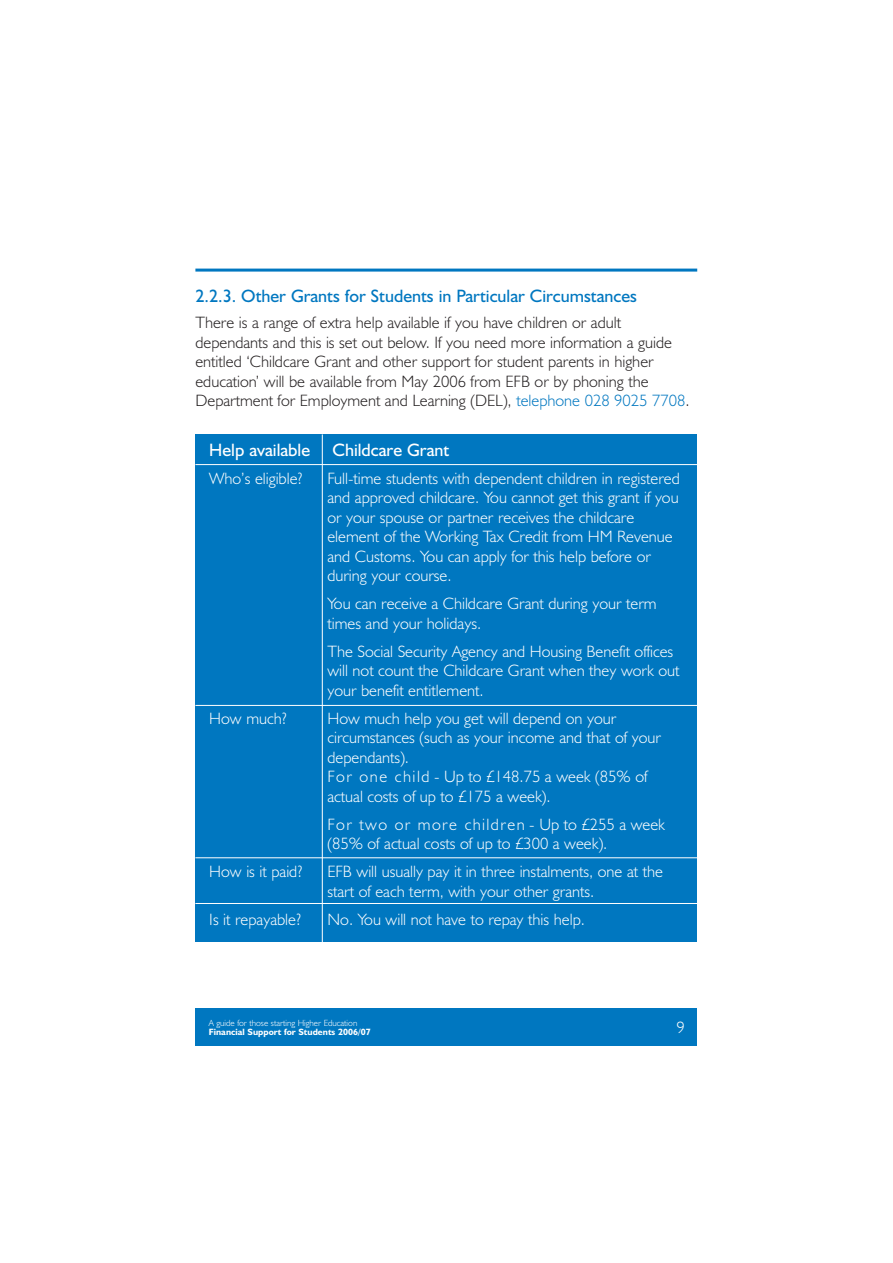
<style>
.page{position:relative;width:893px;height:1263px;background:#fff}
.page>*{position:absolute;margin:0;border:0;box-sizing:border-box;transform-origin:0 0}
.t1{font:18px "Humanist 521 BT";color:#0077c0}
.t2{font:18px "Humanist 521 BT";color:#fff}
.t3{font:300 16.5px/19.5px "Humanist 521 BT";color:#fff}
.t4{font:300 16.5px/19.5px "Humanist 521 BT";color:#231f20}
.t5{font:700 9.15px "Humanist 521 BT";color:#fff}
.t6{font:300 9px "Humanist 521 BT";color:#fff}
.s1{color:#0077c0}
</style>
<div class="page">
<div style="left:195px;top:1009px;width:502px;height:37px;background:#0077c0"></div>
<hr style="left:195px;top:269px;width:502px;height:3px;background:#0077c0">
<div style="left:195px;top:434px;width:502px;height:508px;background:#0077c0"></div>
<hr style="left:322px;top:434px;width:1px;height:509px;background:#fff">
<hr style="left:195px;top:464px;width:502px;height:1px;background:#fff">
<hr style="left:195px;top:705px;width:502px;height:1px;background:#fff">
<hr style="left:195px;top:857px;width:502px;height:1px;background:#fff">
<hr style="left:195px;top:903px;width:502px;height:1px;background:#fff">
<p class="t1" style="left:195px;top:289px;width:443px">2.2.3. Other Grants for Students in Particular Circumstances</p>
<p class="t4" style="left:195px;top:315px;width:496px">There is a range of extra help available if you have children or adult dependants and this is set out below. If you need more information a guide entitled ‘Childcare Grant and other support for student parents in higher education’ will be available from May 2006 from EFB or by phoning the Department for Employment and Learning (DEL), <span class="s1">telephone 028 9025 7708</span>.</p>
<p class="t2" style="left:209px;top:443px;width:241px">Help available Childcare Grant</p>
<p class="t3" style="left:209px;top:470px;width:95px">Who’s eligible?</p>
<p class="t3" style="left:327px;top:470px;width:354px">Full-time students with dependent children in registered and approved childcare. You cannot get this grant if you or your spouse or partner receives the childcare element of the Working Tax Credit from HM Revenue and Customs. You can apply for this help before or during your course.</p>
<p class="t3" style="left:327px;top:595px;width:331px">You can receive a Childcare Grant during your term times and your holidays.</p>
<p class="t3" style="left:327px;top:643px;width:354px">The Social Security Agency and Housing Benefit offices will not count the Childcare Grant when they work out your benefit entitlement.</p>
<p class="t3" style="left:209px;top:710px;width:79px">How much?</p>
<p class="t3" style="left:327px;top:710px;width:335px">How much help you get will depend on your circumstances (such as your income and that of your dependants).<br>For one child - Up to £148.75 a week (85% of actual costs of up to £175 a week).</p>
<p class="t3" style="left:327px;top:816px;width:339px">For two or more children - Up to £255 a week (85% of actual costs of up to £300 a week).</p>
<p class="t3" style="left:209px;top:863px;width:95px">How is it paid?</p>
<p class="t3" style="left:327px;top:863px;width:337px">EFB will usually pay it in three instalments, one at the start of each term, with your other grants.</p>
<p class="t3" style="left:209px;top:911px;width:94px">Is it repayable?</p>
<p class="t3" style="left:327px;top:911px;width:259px">No. You will not have to repay this help.</p>
<p class="t6" style="left:209px;top:1020px;width:150px">A guide for those starting Higher Education</p>
<p class="t5" style="left:209px;top:1028px;width:163px">Financial Support for Students 2006/07</p>
<p class="t3" style="left:676px;top:1019px;width:10px">9</p>
</div>
